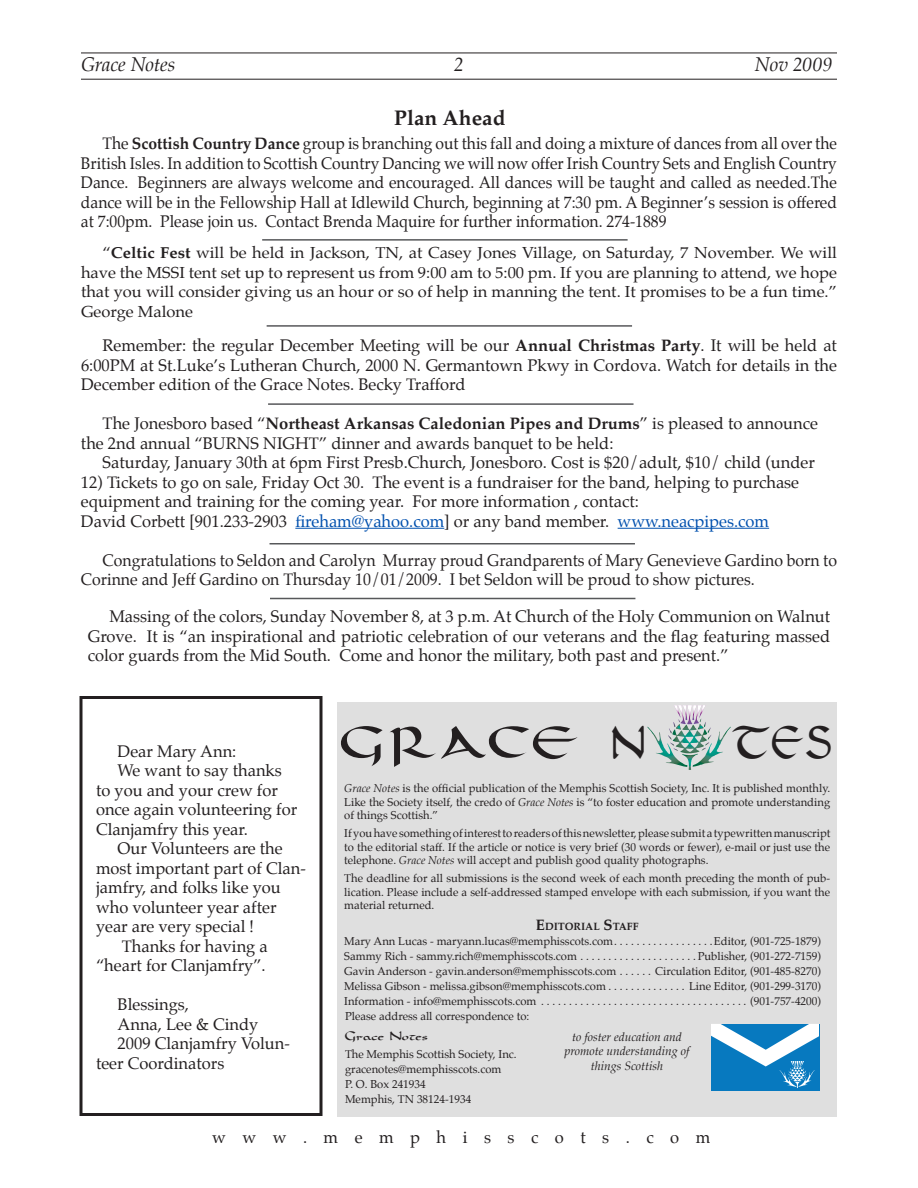
<style>
.page{position:relative;width:918px;height:1188px;background:#fff}
.page>*{position:absolute;margin:0;border:0;box-sizing:border-box;transform-origin:0 0}
.t1{font:500 60.75px "Feather Quill";letter-spacing:.06em;color:#231f20;scale:1.1 1}
.t2{font:500 60.75px "Feather Quill";letter-spacing:.06em;color:#231f20;scale:.77 1}
.t3{font:700 21px "Palatino";color:#231f20}
.t4{font:italic 19.5px "Palatino";letter-spacing:-.01em;color:#231f20}
.t5{font:16.5px/19.5px "Palatino";color:#231f20;text-align:justify}
.t6{font:16.5px/19.5px "Palatino";color:#231f20;text-align:justify;scale:.95 1}
.t7{font:16.5px/19.5px "Palatino";color:#231f20;scale:.96 1}
.t8{font:16.5px "Palatino";letter-spacing:1em;color:#231f20}
.t9{font:500 16.5px "Feather Quill";color:#231f20}
.t10{font:15.6px/19.5px "Palatino";color:#231f20;text-align:justify;scale:1.05 1}
.t11{font:italic 12px/14.4px "Palatino";color:#231f20;text-align:center}
.t12{font:11.25px/13.5px "Palatino";color:#231f20;text-align:justify}
.t13{font:700 10.5px "Palatino";color:#231f20}
.s1{font-weight:700}
.s2{color:#0050ae}
.s3{font-style:italic}
.s4{font-size:15px}
</style>
<div class="page">
<hr style="left:81px;top:53px;width:756px;height:1px;background:#231f20">
<hr style="left:81px;top:79px;width:756px;height:1px;background:#231f20">
<div style="left:338px;top:702px;width:499px;height:414px;background:#dfdfdf"></div>
<div style="left:711px;top:1024px;width:108px;height:67px;background:#0779bf"></div>
<svg style="left:711px;top:1024px;width:108px;height:64px"></svg>
<svg style="left:647px;top:705px;width:84px;height:65px"></svg>
<hr style="left:262px;top:239px;width:366px;height:2px;background:#57585a">
<hr style="left:267px;top:325px;width:365px;height:2px;background:#57585a">
<hr style="left:268px;top:403px;width:366px;height:2px;background:#57585a">
<hr style="left:295px;top:528px;width:149px;height:1px;background:#0050ae">
<hr style="left:618px;top:528px;width:151px;height:1px;background:#0050ae">
<hr style="left:270px;top:543px;width:365px;height:1px;background:#57585a">
<hr style="left:270px;top:598px;width:365px;height:1px;background:#57585a">
<div style="left:80px;top:696px;width:242px;height:420px;border:3px solid #231f20"></div>
<p class="t4" style="left:81px;top:48px;width:96px">Grace Notes</p>
<p class="t4" style="left:454px;top:48px;width:11px">2</p>
<p class="t4" style="left:755px;top:48px;width:79px">Nov 2009</p>
<p class="t3" style="left:394px;top:100px;width:113px">Plan Ahead</p>
<p class="t6" style="left:81px;top:134px;width:797px;text-indent:22px">The <span class="s1">Scottish Country Dance</span> group is branching out this fall and doing a mixture of dances from all over the British Isles. In addition to Scottish Country Dancing we will now offer Irish Country Sets and English Country Dance. Beginners are always welcome and encouraged. All dances will be taught and called as needed.The dance will be in the Fellowship Hall at Idlewild Church, beginning at 7:30 pm. A Beginner’s session is offered at 7:00pm. Please join us. Contact Brenda Maquire for further information. 274-1889</p>
<p class="t10" style="left:81px;top:243px;width:722px;text-indent:22px">“<span class="s1">Celtic Fest</span> will be held in Jackson, TN, at Casey Jones Village, on Saturday, 7 November. We will have the MSSI tent set up to represent us from 9:00 am to 5:00 pm. If you are planning to attend, we hope that you will consider giving us an hour or so of help in manning the tent. It promises to be a fun time.” George Malone</p>
<p class="t5" style="left:81px;top:336px;width:758px;text-indent:22px">Remember: the regular December Meeting will be our <span class="s1">Annual Christmas Party</span>. It will be held at 6:00PM at St.Luke’s Lutheran Church, 2000 N. Germantown Pkwy in Cordova. Watch for details in the December edition of the Grace Notes. Becky Trafford</p>
<p class="t5" style="left:81px;top:414px;width:738px;text-indent:22px">The Jonesboro based “<span class="s1">Northeast Arkansas Caledonian Pipes and Drums</span>” is pleased to announce the 2nd annual “BURNS NIGHT” dinner and awards banquet to be held:</p>
<p class="t5" style="left:103px;top:453px;width:714px">Saturday, January 30th at 6pm First Presb.Church, Jonesboro. Cost is $20/adult, $10/ child (under</p>
<p class="t5" style="left:81px;top:472px;width:720px;text-align:left">12) Tickets to go on sale, Friday Oct 30. The event is a fundraiser for the band, helping to purchase equipment and training for the coming year. For more information , contact:<br>David Corbett [901.233-2903 <span class="s2">fireham@yahoo.com</span>] or any band member. <span class="s2">www.neacpipes.com</span></p>
<p class="t7" style="left:81px;top:550px;width:789px;text-indent:22px">Congratulations to Seldon and Carolyn Murray proud Grandparents of Mary Genevieve Gardino born to<br>Corinne and Jeff Gardino on Thursday 10/01/2009. I bet Seldon will be proud to show pictures.</p>
<p class="t5" style="left:88px;top:607px;width:744px;text-indent:22px">Massing of the colors, Sunday November 8, at 3 p.m. At Church of the Holy Communion on Walnut Grove. It is “an inspirational and patriotic celebration of our veterans and the flag featuring massed color guards from the Mid South. Come and honor the military, both past and present.”</p>
<p class="t5" style="left:118px;top:741px;width:120px">Dear Mary Ann:</p>
<p class="t5" style="left:118px;top:761px;width:166px">We want to say thanks</p>
<p class="t5" style="left:96px;top:780px;width:183px">to you and your crew for</p>
<p class="t5" style="left:96px;top:800px;width:203px">once again volunteering for</p>
<p class="t5" style="left:96px;top:819px;width:153px">Clanjamfry this year.</p>
<p class="t5" style="left:118px;top:839px;width:167px">Our Volunteers are the</p>
<p class="t5" style="left:96px;top:858px;width:211px">most important part of Clan-</p>
<p class="t5" style="left:96px;top:878px;width:186px">jamfry, and folks like you</p>
<p class="t5" style="left:96px;top:897px;width:182px">who volunteer year after</p>
<p class="t5" style="left:96px;top:917px;width:160px">year are very special !</p>
<p class="t5" style="left:122px;top:936px;width:148px">Thanks for having a</p>
<p class="t5" style="left:96px;top:956px;width:171px">“heart for Clanjamfry”.</p>
<p class="t5" style="left:118px;top:995px;width:73px">Blessings,</p>
<p class="t5" style="left:118px;top:1014px;width:142px">Anna, Lee &amp; Cindy</p>
<p class="t5" style="left:118px;top:1034px;width:174px">2009 Clanjamfry Volun-</p>
<p class="t5" style="left:96px;top:1053px;width:130px">teer Coordinators</p>
<h1 class="t1" style="left:341px;top:718px;width:280px">GRACE N</h1>
<h1 class="t2" style="left:732px;top:718px;width:131px">TES</h1>
<p class="t12" style="left:344px;top:782px;width:488px"><span class="s3">Grace Notes</span> is the official publication of the Memphis Scottish Society, Inc. It is published monthly.<br>Like the Society itself, the credo of <span class="s3">Grace Notes</span> is “to foster education and promote understanding of things Scottish.”</p>
<p class="t12" style="left:344px;top:827px;width:488px">If you have something of interest to readers of this newsletter, please submit a typewritten manuscript to the editorial staff. If the article or notice is very brief (30 words or fewer), e-mail or just use the telephone. <span class="s3">Grace Notes</span> will accept and publish good quality photographs.</p>
<p class="t12" style="left:344px;top:872px;width:488px">The deadline for all submissions is the second week of each month preceding the month of pub&shy;lication. Please include a self-addressed stamped envelope with each submission, if you want the material returned.</p>
<p class="t13" style="left:536px;top:918px;width:104px"><span class="s4">E</span>DITORIAL <span class="s4">S</span>TAFF</p>
<p class="t12" style="left:344px;top:935px;width:273px">Mary Ann Lucas - maryann.lucas@memphisscots.com..................</p>
<p class="t12" style="left:714px;top:935px;width:109px">Editor, (901-725-1879)</p>
<p class="t12" style="left:344px;top:950px;width:238px">Sammy Rich - sammy.rich@memphisscots.com.....................</p>
<p class="t12" style="left:698px;top:950px;width:125px">Publisher, (901-272-7159)</p>
<p class="t12" style="left:344px;top:965px;width:277px">Gavin Anderson - gavin.anderson@memphisscots.com.......</p>
<p class="t12" style="left:655px;top:965px;width:167px">Circulation Editor, (901-485-8270)</p>
<p class="t12" style="left:344px;top:980px;width:266px">Melissa Gibson - melissa.gibson@memphisscots.com...............</p>
<p class="t12" style="left:689px;top:980px;width:134px">Line Editor, (901-299-3170)</p>
<p class="t12" style="left:344px;top:995px;width:198px">Information - info@memphisscots.com ......................................</p>
<p class="t12" style="left:750px;top:995px;width:73px">(901-757-4200)</p>
<p class="t12" style="left:345px;top:1010px;width:186px">Please address all correspondence to:</p>
<p class="t9" style="left:345px;top:1029px;width:84px">Grace Notes</p>
<p class="t12" style="left:345px;top:1047px;width:173px;line-height:15px;text-align:left">The Memphis Scottish Society, Inc. gracenotes@memphisscots.com<br>P. O. Box 241934<br>Memphis, TN 38124-1934</p>
<p class="t11" style="left:564px;top:1030px;width:127px">to foster education and promote understanding of things Scottish</p>
<p class="t8" style="left:212px;top:1124px;width:500px">www.memphisscots.com</p>
</div>
